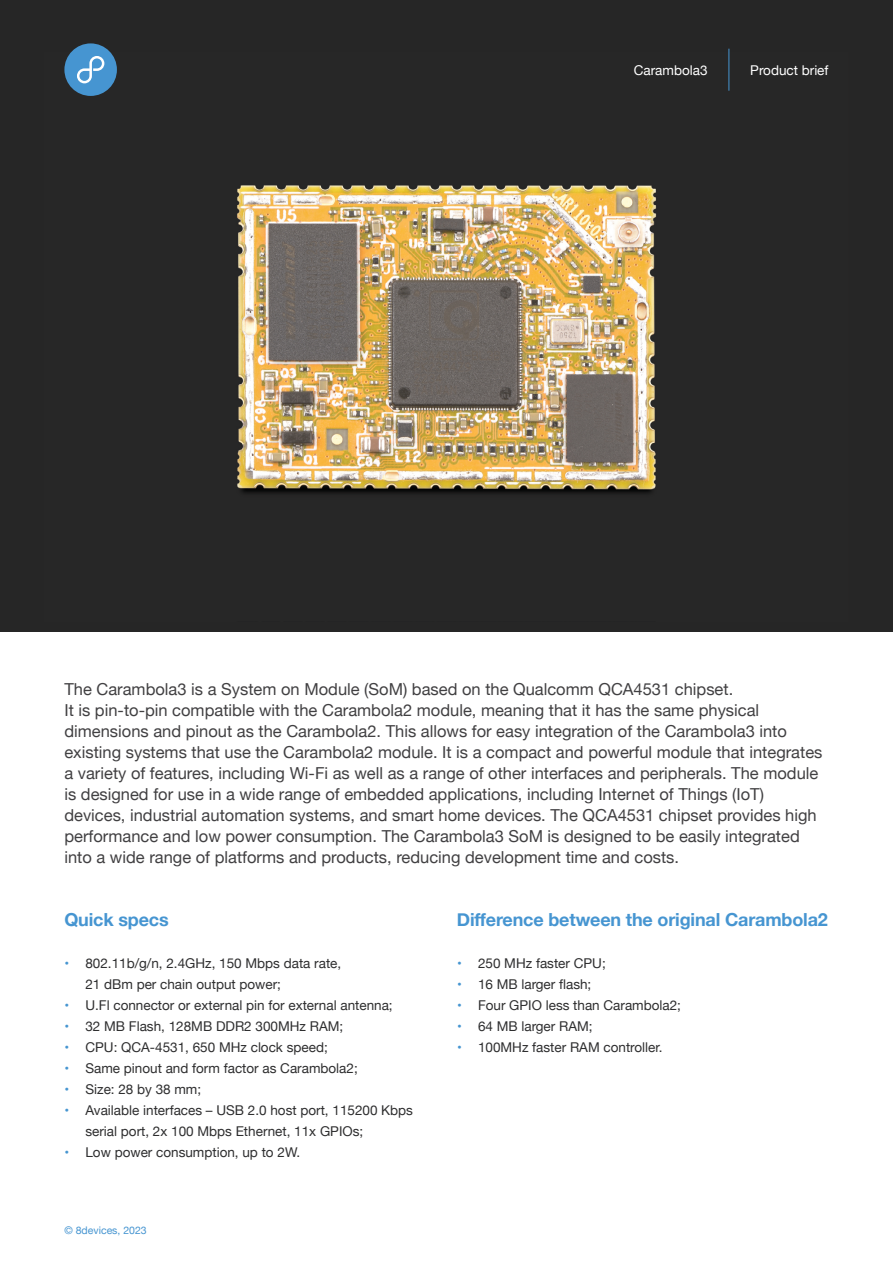
<style>
.page{position:relative;width:893px;height:1263px;background:#fff}
.page>*{position:absolute;margin:0;border:0;box-sizing:border-box;transform-origin:0 0}
.t1{font:700 18px "Helvetica Neue";letter-spacing:-.01em;color:#4695d1}
.t2{font:16.5px/21px "Helvetica Neue";color:#414042}
.t3{font:13.5px/21px "Helvetica Neue";color:#2e2e2f}
.t4{font:13.5px "Helvetica Neue";color:#fff}
.t5{font:10.5px "Helvetica Neue";color:#4695d1}
.s1{color:#4695d1}
</style>
<div class="page">
<div style="left:0;top:0;width:893px;height:631px;background:#262626"></div>
<img style="left:65px;top:53px;width:665px;height:440px">
<div style="left:64px;top:43px;width:53px;height:53px;background:#4695d1;border-radius:50%"></div>
<svg style="left:77px;top:56px;width:27px;height:27px"></svg>
<hr style="left:728px;top:49px;width:1px;height:42px;background:#4695d1">
<p class="t4" style="left:634px;top:60px;width:75px">Carambola3</p>
<p class="t4" style="left:750px;top:60px;width:80px">Product brief</p>
<p class="t2" style="left:64px;top:679px;width:759px">The Carambola3 is a System on Module (SoM) based on the Qualcomm QCA4531 chipset.<br>It is pin-to-pin compatible with the Carambola2 module, meaning that it has the same physical dimensions and pinout as the Carambola2. This allows for easy integration of the Carambola3 into existing systems that use the Carambola2 module. It is a compact and powerful module that integrates a variety of features, including Wi-Fi as well as a range of other interfaces and peripherals. The module is designed for use in a wide range of embedded applications, including Internet of Things (IoT) devices, industrial automation systems, and smart home devices. The QCA4531 chipset provides high performance and low power consumption. The Carambola3 SoM is designed to be easily integrated into a wide range of platforms and products, reducing development time and costs.</p>
<p class="t1" style="left:64px;top:905px;width:106px">Quick specs</p>
<p class="t1" style="left:457px;top:905px;width:372px">Difference between the original Carambola2</p>
<p class="t3" style="left:85px;top:953px;width:257px;text-indent:-21px"><span class="s1">•</span> 802.11b/g/n, 2.4GHz, 150 Mbps data rate,<br>21 dBm per chain output power;</p>
<p class="t3" style="left:64px;top:995px;width:330px"><span class="s1">•</span> U.Fl connector or external pin for external antenna;</p>
<p class="t3" style="left:64px;top:1016px;width:280px"><span class="s1">•</span> 32 MB Flash, 128MB DDR2 300MHz RAM;</p>
<p class="t3" style="left:64px;top:1037px;width:265px"><span class="s1">•</span> CPU: QCA-4531, 650 MHz clock speed;</p>
<p class="t3" style="left:64px;top:1058px;width:295px"><span class="s1">•</span> Same pinout and form factor as Carambola2;</p>
<p class="t3" style="left:64px;top:1079px;width:138px"><span class="s1">•</span> Size: 28 by 38 mm;</p>
<p class="t3" style="left:85px;top:1100px;width:329px;text-indent:-21px"><span class="s1">•</span> Available interfaces – USB 2.0 host port, 115200 Kbps serial port, 2x 100 Mbps Ethernet, 11x GPIOs;</p>
<p class="t3" style="left:64px;top:1142px;width:237px"><span class="s1">•</span> Low power consumption, up to 2W.</p>
<p class="t5" style="left:64px;top:1222px;width:84px">© 8devices, 2023</p>
<p class="t3" style="left:457px;top:953px;width:150px"><span class="s1">•</span> 250 MHz faster CPU;</p>
<p class="t3" style="left:457px;top:974px;width:136px"><span class="s1">•</span> 16 MB larger flash;</p>
<p class="t3" style="left:457px;top:995px;width:226px"><span class="s1">•</span> Four GPIO less than Carambola2;</p>
<p class="t3" style="left:457px;top:1016px;width:137px"><span class="s1">•</span> 64 MB larger RAM;</p>
<p class="t3" style="left:457px;top:1037px;width:207px"><span class="s1">•</span> 100MHz faster RAM controller.</p>
</div>
